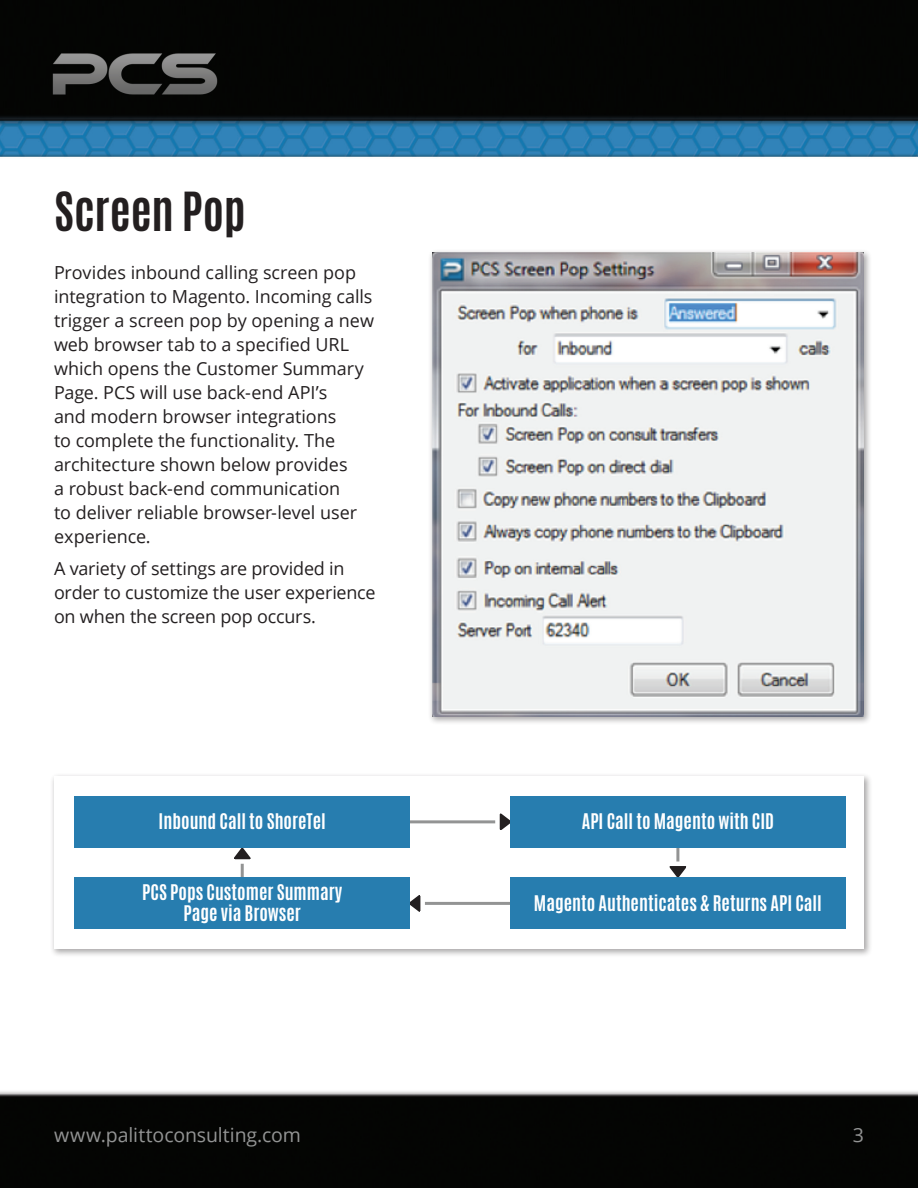
<style>
.page{position:relative;width:918px;height:1188px;background:#fff}
.page>*{position:absolute;margin:0;border:0;box-sizing:border-box;transform-origin:0 0}
.t1{font:700 45px "Antonio";letter-spacing:-.005em;color:#231f20}
.t2{font:19.5px "Open Sans";letter-spacing:-.005em;color:#939494}
.t3{font:18px/24px "Open Sans";letter-spacing:-.005em;color:#231f20}
.t4{font:700 18px/21.6px "Antonio";color:#fff;text-align:center}
</style>
<div class="page">
<img style="left:0;top:0;width:918px;height:1188px">
<div style="left:428px;top:249px;width:444px;height:476px;background:#231f20;opacity:.4"></div>
<img style="left:432px;top:253px;width:432px;height:464px">
<div style="left:50px;top:773px;width:822px;height:185px;background:#231f20;opacity:.4"></div>
<div style="left:54px;top:777px;width:810px;height:172px;background:#fff"></div>
<hr style="left:676px;top:848px;width:3px;height:24px;background:#939494">
<svg style="left:669px;top:859px;width:18px;height:18px"></svg>
<hr style="left:241px;top:853px;width:3px;height:24px;background:#939494">
<svg style="left:234px;top:848px;width:17px;height:18px"></svg>
<hr style="left:410px;top:820px;width:96px;height:3px;background:#939494">
<svg style="left:493px;top:813px;width:17px;height:17px"></svg>
<hr style="left:414px;top:902px;width:96px;height:3px;background:#939494">
<svg style="left:410px;top:895px;width:17px;height:17px"></svg>
<div style="left:510px;top:796px;width:336px;height:52px;background:#277daf"></div>
<div style="left:510px;top:877px;width:336px;height:52px;background:#277daf"></div>
<div style="left:75px;top:877px;width:335px;height:52px;background:#277daf"></div>
<div style="left:75px;top:796px;width:335px;height:52px;background:#277daf"></div>
<h1 class="t1" style="left:54px;top:178px;width:193px">Screen Pop</h1>
<p class="t3" style="left:54px;top:260px;width:322px">Provides inbound calling screen pop integration to Magento. Incoming calls trigger a screen pop by opening a new web browser tab to a specified URL which opens the Customer Summary Page. PCS will use back-end API’s<br>and modern browser integrations<br>to complete the functionality. The architecture shown below provides<br>a robust back-end communication<br>to deliver reliable browser-level user experience.</p>
<p class="t3" style="left:54px;top:556px;width:323px">A variety of settings are provided in order to customize the user experience on when the screen pop occurs.</p>
<p class="t4" style="left:159px;top:811px;width:169px">Inbound Call to ShoreTel</p>
<p class="t4" style="left:142px;top:882px;width:201px">PCS Pops Customer Summary<br>Page via Browser</p>
<p class="t4" style="left:582px;top:811px;width:194px">API Call to Magento with CID</p>
<p class="t4" style="left:534px;top:892px;width:289px">Magento Authenticates &amp; Returns API Call</p>
<p class="t2" style="left:54px;top:1122px;width:248px">www.palittoconsulting.com</p>
<p class="t2" style="left:853px;top:1122px;width:13px">3</p>
</div>
